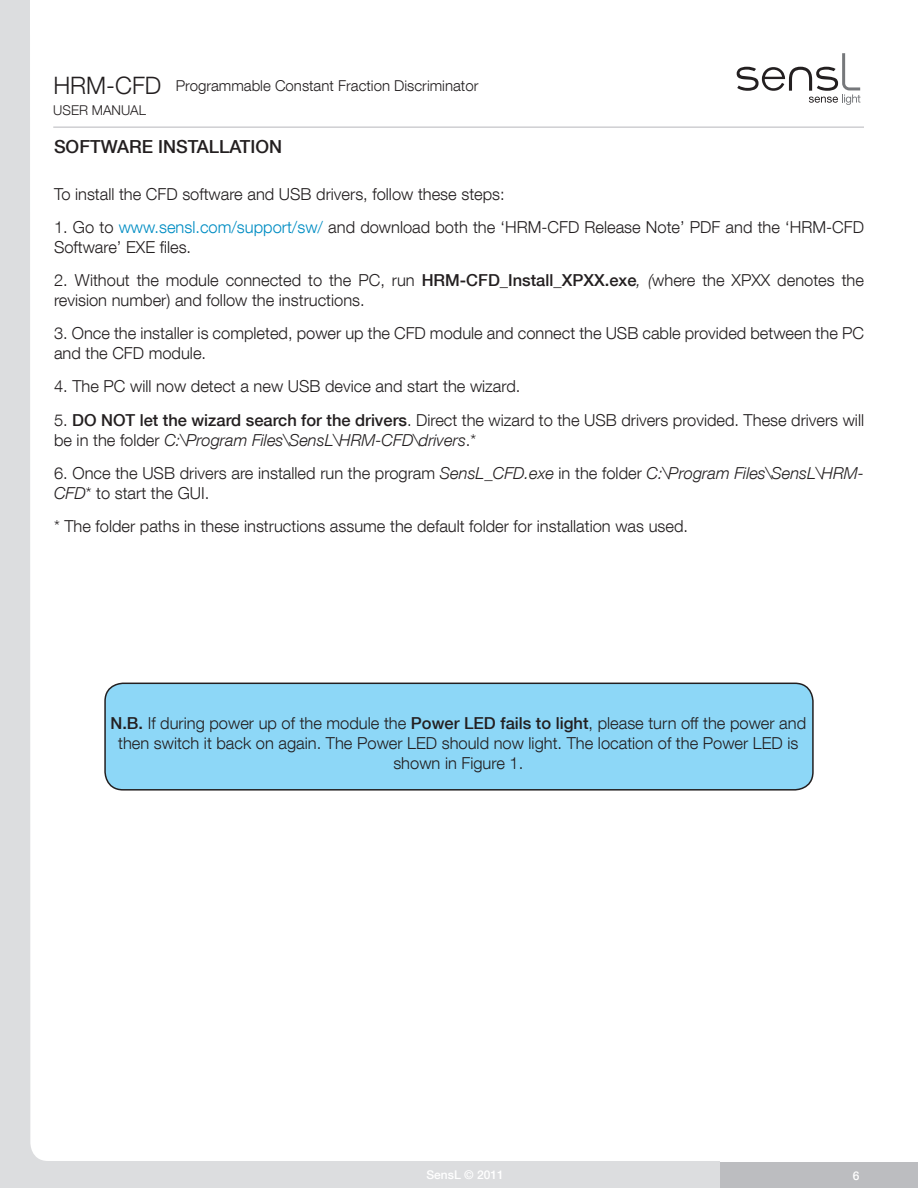
<style>
.page{position:relative;width:918px;height:1188px;background:#fff}
.page>*{position:absolute;margin:0;border:0;box-sizing:border-box;transform-origin:0 0}
.t1{font:500 18px "Helvetica Neue LT Com";color:#231f20}
.t2{font:300 16.5px/19.8px "Helvetica Neue LT Com";color:#231f20}
.t3{font:300 15px "Helvetica Neue LT Com";color:#231f20}
.t4{font:300 13.5px "Helvetica Neue LT Com";color:#231f20}
.t5{font:500 12px "Helvetica Neue LT Com";color:#fff}
.s1{font-size:24px}
.s2{color:#008dc3}
.s3{font-weight:500}
.s4{font-style:italic}
</style>
<div class="page">
<div style="left:0;top:0;width:720px;height:1188px;background:#dcdddf"></div>
<div style="left:30px;top:0;width:834px;height:1161px;background:#fff"></div>
<div style="left:720px;top:1162px;width:198px;height:26px;background:#bcbdc0"></div>
<svg style="left:737px;top:53px;width:123px;height:52px"></svg>
<hr style="left:53px;top:127px;width:811px;height:1px;background:#b6b7bb">
<div style="left:105px;top:683px;width:708px;height:107px;background:#8dd7f7;border-radius:18px"></div>
<div style="left:104px;top:683px;width:710px;height:108px;border:2px solid #231f20;border-radius:18px"></div>
<p class="t3" style="left:53px;top:76px;width:427px"><span class="s1">HRM-CFD</span> Programmable Constant Fraction Discriminator</p>
<p class="t4" style="left:53px;top:102px;width:94px">USER MANUAL</p>
<p class="t1" style="left:54px;top:136px;width:230px">SOFTWARE INSTALLATION</p>
<p class="t2" style="left:54px;top:184px;width:452px">To install the CFD software and USB drivers, follow these steps:</p>
<p class="t2" style="left:54px;top:217px;width:811px">1. Go to <span class="s2">www.sensl.com/support/sw/</span> and download both the ‘HRM-CFD Release Note’ PDF and the ‘HRM-CFD<br>Software’ EXE files.</p>
<p class="t2" style="left:54px;top:270px;width:812px">2. Without the module connected to the PC, run <span class="s3">HRM-CFD_Install_XPXX.exe</span><span class="s4">, (</span>where the XPXX denotes the revision number) and follow the instructions.</p>
<p class="t2" style="left:54px;top:323px;width:812px">3. Once the installer is completed, power up the CFD module and connect the USB cable provided between the PC and the CFD module.</p>
<p class="t2" style="left:54px;top:376px;width:468px">4. The PC will now detect a new USB device and start the wizard.</p>
<p class="t2" style="left:54px;top:410px;width:812px">5. <span class="s3">DO NOT let the wizard search for the drivers</span>. Direct the wizard to the USB drivers provided. These drivers will be in the folder <span class="s4">C:\Program Files\SensL\HRM-CFD\drivers</span>.*</p>
<p class="t2" style="left:54px;top:463px;width:812px">6. Once the USB drivers are installed run the program <span class="s4">SensL_CFD.exe</span> in the folder <span class="s4">C:\Program Files\SensL\HRM-<br>CFD</span>* to start the GUI.</p>
<p class="t2" style="left:54px;top:516px;width:636px">* The folder paths in these instructions assume the default folder for installation was used.</p>
<p class="t2" style="left:110px;top:713px;width:697px;text-align:center"><span class="s3">N.B.</span> If during power up of the module the <span class="s3">Power LED fails to light</span>, please turn off the power and then switch it back on again. The Power LED should now light. The location of the Power LED is shown in Figure 1.</p>
<p class="t5" style="left:426px;top:1168px;width:79px">SensL © 2011</p>
<p class="t5" style="left:853px;top:1168px;width:8px">6</p>
</div>
